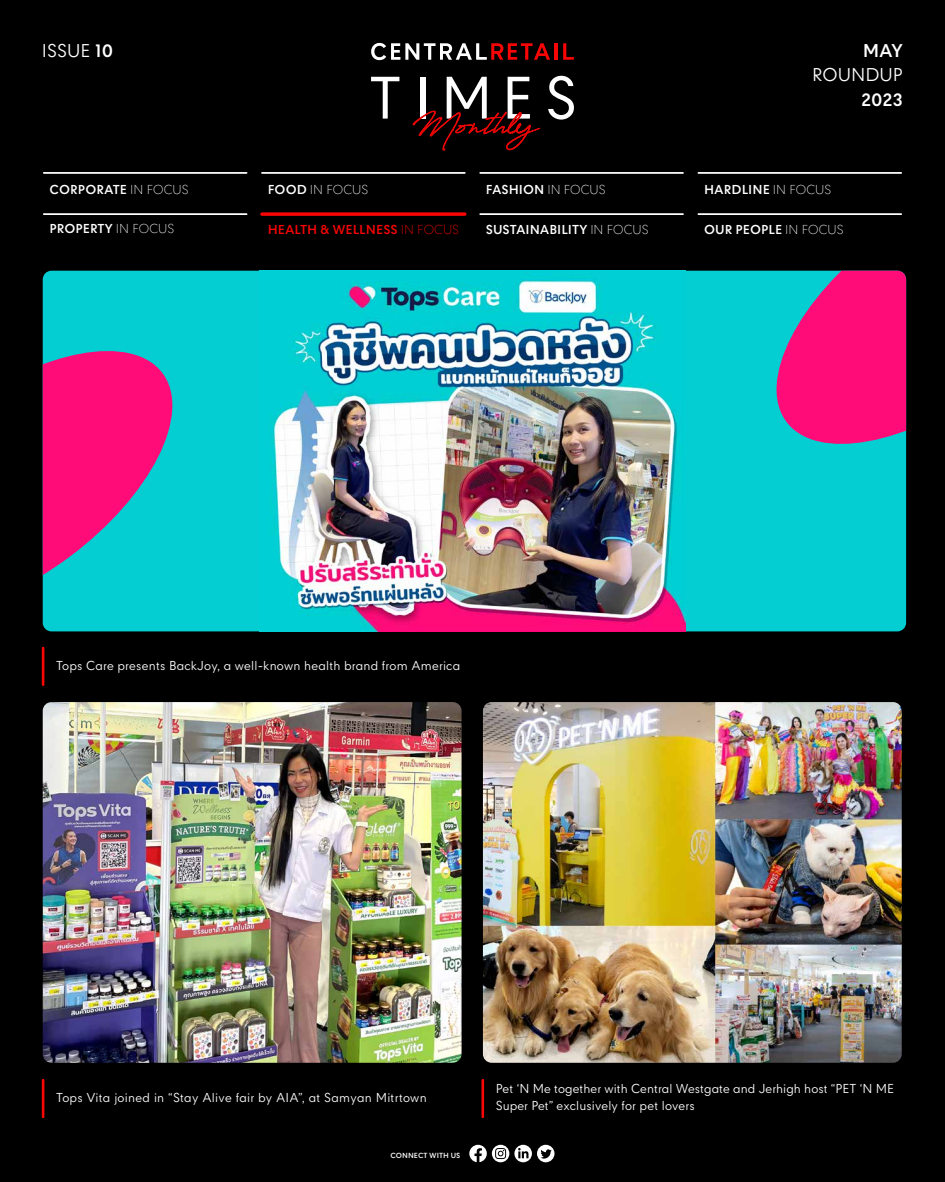
<style>
.page{position:relative;width:945px;height:1182px;background:#fff}
.page>*{position:absolute;margin:0;border:0;box-sizing:border-box;transform-origin:0 0}
.t1{font:17.5px "CPN";color:#fff}
.t2{font:700 17.5px "CPN";color:#fff}
.t3{font:12.25px/17.5px "CPN";letter-spacing:.015em;color:#fff}
.t4{font:700 12.25px "CPN";color:#fff}
.t5{font:700 12.25px "CPN";color:#f90505}
.t6{font:300 12.25px "CPN";color:#fff}
.t7{font:700 7px "CPN";color:#fff}
.s1{font-weight:700}
.s2{font-weight:300}
</style>
<div class="page">
<div style="left:0;top:0;width:945px;height:1181px;background:#000"></div>
<svg style="left:469px;top:1144px;width:86px;height:18px"></svg>
<hr style="left:44px;top:172px;width:203px;height:2px;background:#fff">
<hr style="left:262px;top:172px;width:203px;height:2px;background:#fff">
<hr style="left:480px;top:172px;width:203px;height:2px;background:#fff">
<hr style="left:698px;top:172px;width:203px;height:2px;background:#fff">
<hr style="left:44px;top:213px;width:203px;height:2px;background:#fff">
<svg style="left:262px;top:212px;width:203px;height:4px"></svg>
<hr style="left:480px;top:213px;width:203px;height:2px;background:#fff">
<hr style="left:698px;top:213px;width:203px;height:2px;background:#fff">
<img style="left:43px;top:702px;width:419px;height:360px">
<img style="left:483px;top:702px;width:419px;height:360px">
<hr style="left:42px;top:1079px;width:2px;height:37px;background:#f90505">
<hr style="left:481px;top:1079px;width:3px;height:37px;background:#f90505">
<hr style="left:42px;top:648px;width:2px;height:36px;background:#f90505">
<svg style="left:371px;top:42px;width:203px;height:109px"></svg>
<div style="left:43px;top:271px;width:863px;height:360px;background:#04ced1;border-radius:9px"></div>
<img style="left:273px;top:278px;width:413px;height:353px">
<svg style="left:776px;top:271px;width:130px;height:173px"></svg>
<svg style="left:43px;top:351px;width:130px;height:280px;fill:#ff0c79"></svg>
<h1 class="t1" style="left:42px;top:39px;width:73px">ISSUE <span class="s1">10</span></h1>
<h1 class="t2" style="left:863px;top:40px;width:42px">MAY</h1>
<h1 class="t1" style="left:812px;top:63px;width:92px">ROUNDUP</h1>
<h1 class="t2" style="left:861px;top:89px;width:43px">2023</h1>
<p class="t4" style="left:50px;top:183px;width:141px">CORPORATE <span class="s2">IN FOCUS</span></p>
<p class="t6" style="left:268px;top:181px;width:102px"><span class="s1">FOOD</span> IN FOCUS</p>
<p class="t4" style="left:486px;top:183px;width:121px">FASHION <span class="s2">IN FOCUS</span></p>
<p class="t4" style="left:704px;top:183px;width:129px">HARDLINE <span class="s2">IN FOCUS</span></p>
<p class="t4" style="left:50px;top:221px;width:126px">PROPERTY <span class="s2">IN FOCUS</span></p>
<p class="t5" style="left:268px;top:222px;width:193px">HEALTH &amp; WELLNESS <span class="s2">IN FOCUS</span></p>
<p class="t4" style="left:486px;top:222px;width:164px">SUSTAINABILITY <span class="s2">IN FOCUS</span></p>
<p class="t4" style="left:704px;top:222px;width:141px">OUR PEOPLE <span class="s2">IN FOCUS</span></p>
<p class="t3" style="left:56px;top:657px;width:406px">Tops Care presents BackJoy, a well-known health brand from America</p>
<p class="t3" style="left:56px;top:1090px;width:372px">Tops Vita joined in “Stay Alive fair by AIA”, at Samyan Mitrtown</p>
<p class="t3" style="left:496px;top:1080px;width:400px">Pet ‘N Me together with Central Westgate and Jerhigh host “PET ‘N ME<br>Super Pet” exclusively for pet lovers</p>
<p class="t7" style="left:390px;top:1151px;width:71px">CONNECT WITH US</p>
</div>
